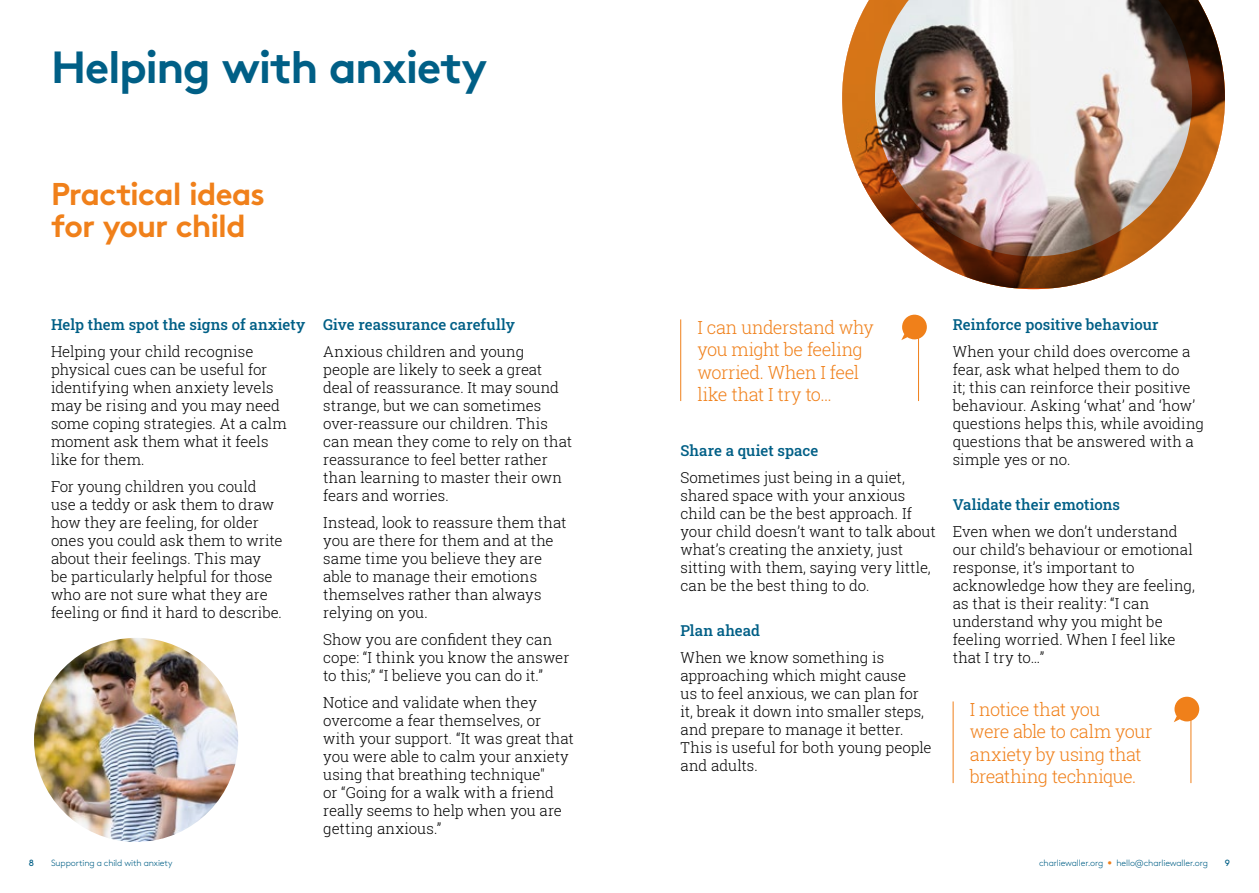
<style>
.page{position:relative;width:1259px;height:893px;background:#fff}
.page>*{position:absolute;margin:0;border:0;box-sizing:border-box;transform-origin:0 0}
.t1{font:700 45px "Brown";letter-spacing:-.03em;color:#005f86}
.t2{font:700 31.5px/31.5px "Brown";letter-spacing:-.03em;color:#f0801a}
.t3{font:300 18px/22.5px "Roboto Slab";letter-spacing:-.025em;color:#f0801a}
.t4{font:300 15px/18px "Roboto Slab";color:#000}
.t5{font:500 15px "Roboto Slab";letter-spacing:.005em;color:#005f86}
.t6{font:300 9px "Brown";letter-spacing:-.015em;color:#005f86}
.t7{font:9px "Brown";color:#005f86}
.s1{color:#f0801a}
</style>
<div class="page">
<img style="left:842px;top:0;width:383px;height:289px">
<img style="left:34px;top:638px;width:204px;height:204px;border-radius:102px">
<svg style="left:1174px;top:697px;width:25px;height:25px"></svg>
<hr style="left:953px;top:701px;width:1px;height:82px;background:#f0801a">
<hr style="left:1190px;top:701px;width:1px;height:82px;background:#f0801a">
<svg style="left:901px;top:315px;width:26px;height:25px"></svg>
<hr style="left:680px;top:319px;width:1px;height:82px;background:#f0801a">
<hr style="left:918px;top:319px;width:1px;height:82px;background:#f0801a">
<h1 class="t1" style="left:51px;top:31px;width:438px">Helping with anxiety</h1>
<h2 class="t2" style="left:51px;top:175px;width:215px">Practical ideas for your child</h2>
<p class="t5" style="left:51px;top:315px;width:256px">Help them spot the signs of anxiety</p>
<p class="t4" style="left:51px;top:343px;width:237px">Helping your child recognise physical cues can be useful for identifying when anxiety levels may be rising and you may need some coping strategies. At a calm moment ask them what it feels like for them.</p>
<p class="t4" style="left:51px;top:478px;width:233px">For young children you could use a teddy or ask them to draw how they are feeling, for older ones you could ask them to write about their feelings. This may<br>be particularly helpful for those who are not sure what they are feeling or find it hard to describe.</p>
<p class="t5" style="left:323px;top:315px;width:193px">Give reassurance carefully</p>
<p class="t4" style="left:323px;top:343px;width:250px">Anxious children and young people are likely to seek a great deal of reassurance. It may sound strange, but we can sometimes over-reassure our children. This can mean they come to rely on that reassurance to feel better rather than learning to master their own fears and worries.</p>
<p class="t4" style="left:323px;top:514px;width:245px">Instead, look to reassure them that you are there for them and at the same time you believe they are able to manage their emotions themselves rather than always relying on you.</p>
<p class="t4" style="left:323px;top:631px;width:248px">Show you are confident they can cope: “I think you know the answer to this;” “I believe you can do it.”</p>
<p class="t4" style="left:323px;top:694px;width:252px">Notice and validate when they overcome a fear themselves, or with your support. “It was great that you were able to calm your anxiety using that breathing technique"<br>or “Going for a walk with a friend really seems to help when you are getting anxious.”</p>
<p class="t3" style="left:697px;top:315px;width:178px">I can understand why you might be feeling worried. When I feel like that I try to…</p>
<p class="t5" style="left:680px;top:441px;width:139px">Share a quiet space</p>
<p class="t4" style="left:680px;top:469px;width:257px">Sometimes just being in a quiet, shared space with your anxious child can be the best approach. If your child doesn’t want to talk about what’s creating the anxiety, just sitting with them, saying very little, can be the best thing to do.</p>
<p class="t5" style="left:680px;top:621px;width:81px">Plan ahead</p>
<p class="t4" style="left:680px;top:649px;width:253px">When we know something is approaching which might cause<br>us to feel anxious, we can plan for it, break it down into smaller steps, and prepare to manage it better.<br>This is useful for both young people and adults.</p>
<p class="t5" style="left:952px;top:315px;width:207px">Reinforce positive behaviour</p>
<p class="t4" style="left:952px;top:343px;width:253px">When your child does overcome a fear, ask what helped them to do<br>it; this can reinforce their positive behaviour. Asking ‘what’ and ‘how’ questions helps this, while avoiding questions that be answered with a simple yes or no.</p>
<p class="t5" style="left:952px;top:495px;width:169px">Validate their emotions</p>
<p class="t4" style="left:952px;top:523px;width:244px">Even when we don’t understand our child’s behaviour or emotional response, it’s important to acknowledge how they are feeling, as that is their reality: “I can understand why you might be feeling worried. When I feel like that I try to…”</p>
<p class="t3" style="left:970px;top:697px;width:184px">I notice that you<br>were able to calm your anxiety by using that breathing technique.</p>
<p class="t7" style="left:29px;top:856px;width:7px">8</p>
<p class="t6" style="left:51px;top:856px;width:123px">Supporting a child with anxiety</p>
<p class="t6" style="left:1039px;top:856px;width:170px">charliewaller.org <span class="s1">•</span> hello@charliewaller.org</p>
<p class="t7" style="left:1225px;top:856px;width:7px">9</p>
</div>
